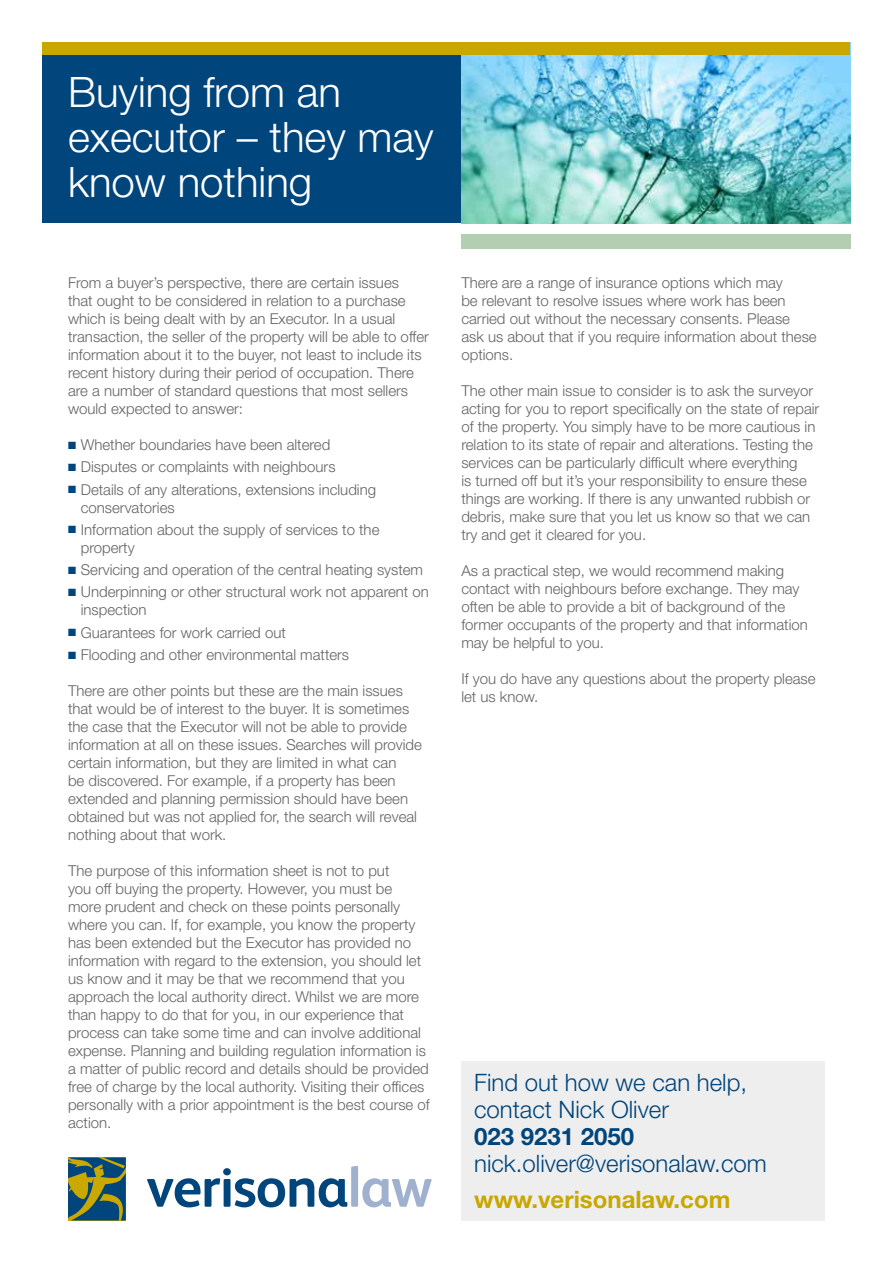
<style>
.page{position:relative;width:893px;height:1263px;background:#fff}
.page>*{position:absolute;margin:0;border:0;box-sizing:border-box;transform-origin:0 0}
.t1{font:300 42px/45px "Helvetica Neue LT Std";color:#fff}
.t2{font:300 24px/27px "Helvetica Neue LT Std";color:#00457c}
.t3{font:700 24px "Helvetica Neue LT Std";color:#c8a800}
.t4{font:700 24px "Helvetica Neue LT Std";color:#00457c}
.t5{font:300 15px/18px "Helvetica Neue LT Std";color:#646363}
.s1{color:#00457c}
</style>
<div class="page">
<div style="left:43px;top:43px;width:807px;height:180px;background:#00457c"></div>
<img style="left:461px;top:55px;width:389px;height:168px">
<div style="left:43px;top:43px;width:807px;height:12px;background:#c8a800"></div>
<svg style="left:147px;top:1166px;width:285px;height:41px"></svg>
<svg style="left:68px;top:1157px;width:58px;height:63px;background:#4d6b4c"></svg>
<div style="left:461px;top:1061px;width:364px;height:159px;background:#eee"></div>
<div style="left:461px;top:234px;width:389px;height:15px;background:#b3ceb1"></div>
<h1 class="t1" style="left:68px;top:68px;width:367px">Buying from an executor – they may know nothing</h1>
<p class="t5" style="left:68px;top:274px;width:362px">From a buyer’s perspective, there are certain issues<br>that ought to be considered in relation to a purchase which is being dealt with by an Executor. In a usual transaction, the seller of the property will be able to offer information about it to the buyer, not least to include its recent history during their period of occupation. There are a number of standard questions that most sellers would expected to answer:</p>
<p class="t5" style="left:68px;top:436px;width:264px"><span class="s1">■</span> Whether boundaries have been altered</p>
<p class="t5" style="left:68px;top:458px;width:269px"><span class="s1">■</span> Disputes or complaints with neighbours</p>
<p class="t5" style="left:81px;top:480px;width:297px;text-indent:-13px"><span class="s1">■</span> Details of any alterations, extensions including conservatories</p>
<p class="t5" style="left:81px;top:520px;width:300px;text-indent:-13px"><span class="s1">■</span> Information about the supply of services to the property</p>
<p class="t5" style="left:68px;top:561px;width:357px"><span class="s1">■</span> Servicing and operation of the central heating system</p>
<p class="t5" style="left:81px;top:583px;width:350px;text-indent:-13px"><span class="s1">■</span> Underpinning or other structural work not apparent on inspection</p>
<p class="t5" style="left:68px;top:623px;width:219px"><span class="s1">■</span> Guarantees for work carried out</p>
<p class="t5" style="left:68px;top:645px;width:283px"><span class="s1">■</span> Flooding and other environmental matters</p>
<p class="t5" style="left:68px;top:681px;width:355px">There are other points but these are the main issues that would be of interest to the buyer. It is sometimes the case that the Executor will not be able to provide information at all on these issues. Searches will provide certain information, but they are limited in what can<br>be discovered. For example, if a property has been extended and planning permission should have been obtained but was not applied for, the search will reveal nothing about that work.</p>
<p class="t5" style="left:68px;top:861px;width:363px">The purpose of this information sheet is not to put<br>you off buying the property. However, you must be<br>more prudent and check on these points personally where you can. If, for example, you know the property has been extended but the Executor has provided no information with regard to the extension, you should let us know and it may be that we recommend that you approach the local authority direct. Whilst we are more than happy to do that for you, in our experience that process can take some time and can involve additional expense. Planning and building regulation information is a matter of public record and details should be provided free of charge by the local authority. Visiting their offices personally with a prior appointment is the best course of action.</p>
<p class="t5" style="left:461px;top:274px;width:357px">There are a range of insurance options which may<br>be relevant to resolve issues where work has been carried out without the necessary consents. Please<br>ask us about that if you require information about these options.</p>
<p class="t5" style="left:461px;top:382px;width:359px">The other main issue to consider is to ask the surveyor acting for you to report specifically on the state of repair of the property. You simply have to be more cautious in relation to its state of repair and alterations. Testing the services can be particularly difficult where everything<br>is turned off but it’s your responsibility to ensure these things are working. If there is any unwanted rubbish or debris, make sure that you let us know so that we can try and get it cleared for you.</p>
<p class="t5" style="left:461px;top:562px;width:348px">As a practical step, we would recommend making contact with neighbours before exchange. They may often be able to provide a bit of background of the former occupants of the property and that information may be helpful to you.</p>
<p class="t5" style="left:461px;top:670px;width:356px">If you do have any questions about the property please let us know.</p>
<h2 class="t2" style="left:474px;top:1069px;width:274px">Find out how we can help, contact Nick Oliver</h2>
<h2 class="t4" style="left:474px;top:1122px;width:162px">023 9231 2050</h2>
<h2 class="t2" style="left:474px;top:1150px;width:294px">nick.oliver@verisonalaw.com</h2>
<h2 class="t3" style="left:474px;top:1184px;width:258px">www.verisonalaw.com</h2>
</div>
